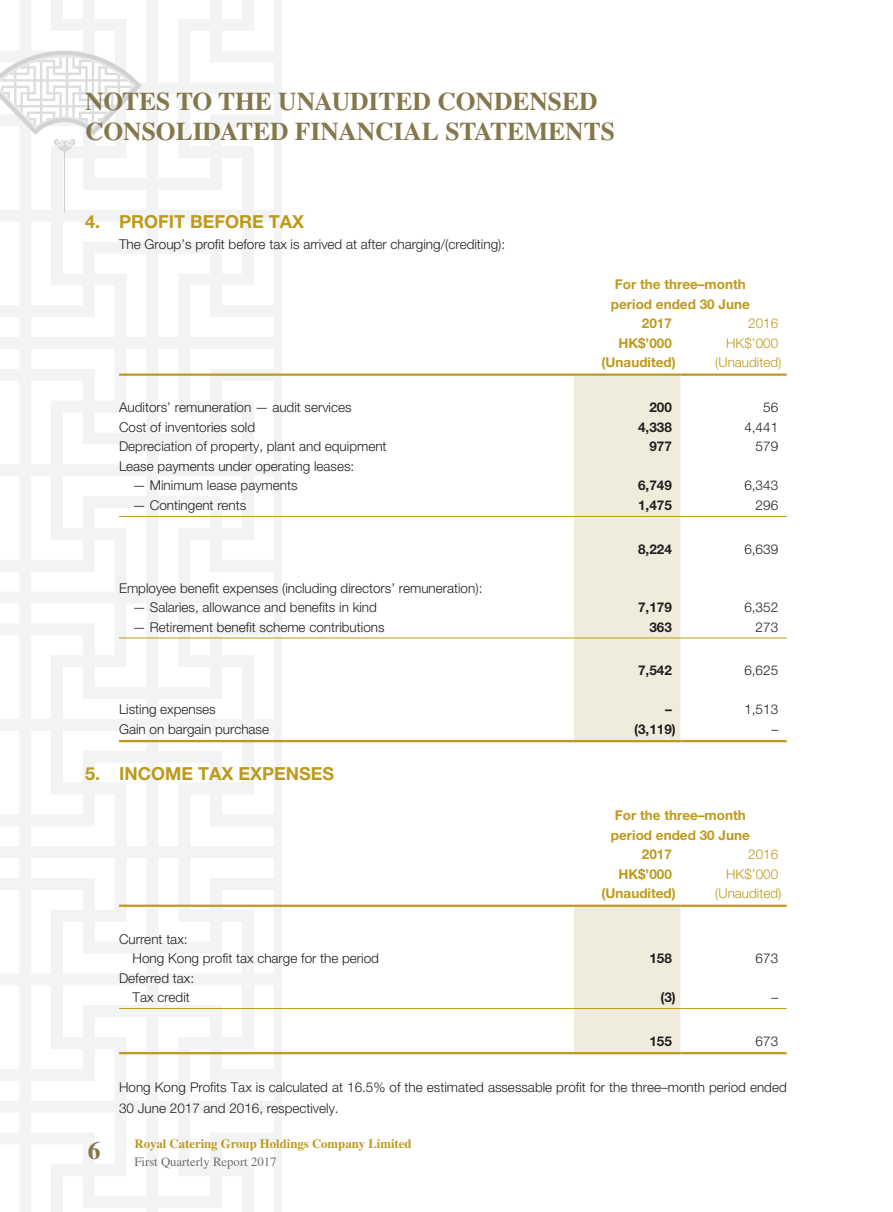
<style>
.page{position:relative;width:893px;height:1212px;background:#fff}
.page>*{position:absolute;margin:0;border:0;box-sizing:border-box;transform-origin:0 0}
.t1{font:700 25.5px/30px "Times LT Std";color:#83774b}
.t2{font:700 18px "Helvetica Neue LT Std";color:#be9a1b}
.t3{font:300 13.5px/19.5px "Helvetica Neue LT Std";color:#231f20}
.t4{font:700 13.5px "Helvetica Neue LT Std";color:#be9a1b}
.t5{font:700 13.5px "Helvetica Neue LT Std";color:#231f20}
.t6{font:300 13.5px "Helvetica Neue LT Std";color:#be9a1b}
.t7{font:700 12.75px "Times LT Std";color:#be9a1b}
.t8{font:12.75px "Times LT Std";color:#6c6d70}
</style>
<div class="page">
<svg style="left:0;top:0;width:282px;height:1212px"></svg>
<svg style="left:0;top:51px;width:142px;height:101px"></svg>
<hr style="left:64px;top:150px;width:1px;height:63px;background:#d1d2d4">
<div style="left:574px;top:376px;width:106px;height:364px;background:#f0ecdb"></div>
<hr style="left:119px;top:373px;width:455px;height:3px;background:#be9a1b">
<hr style="left:574px;top:373px;width:106px;height:3px;background:#be9a1b">
<hr style="left:680px;top:373px;width:107px;height:3px;background:#be9a1b">
<hr style="left:119px;top:516px;width:455px;height:1px;background:#be9a1b">
<hr style="left:574px;top:516px;width:106px;height:1px;background:#be9a1b">
<hr style="left:680px;top:516px;width:107px;height:1px;background:#be9a1b">
<hr style="left:119px;top:638px;width:455px;height:1px;background:#be9a1b">
<hr style="left:574px;top:638px;width:106px;height:1px;background:#be9a1b">
<hr style="left:680px;top:638px;width:107px;height:1px;background:#be9a1b">
<hr style="left:119px;top:740px;width:455px;height:2px;background:#be9a1b">
<hr style="left:574px;top:740px;width:106px;height:2px;background:#be9a1b">
<hr style="left:680px;top:740px;width:107px;height:2px;background:#be9a1b">
<div style="left:574px;top:907px;width:106px;height:145px;background:#f0ecdb"></div>
<hr style="left:119px;top:904px;width:455px;height:3px;background:#be9a1b">
<hr style="left:574px;top:904px;width:106px;height:3px;background:#be9a1b">
<hr style="left:680px;top:904px;width:107px;height:3px;background:#be9a1b">
<hr style="left:119px;top:1008px;width:455px;height:1px;background:#be9a1b">
<hr style="left:574px;top:1008px;width:106px;height:1px;background:#be9a1b">
<hr style="left:680px;top:1008px;width:107px;height:1px;background:#be9a1b">
<hr style="left:119px;top:1052px;width:455px;height:2px;background:#be9a1b">
<hr style="left:574px;top:1052px;width:106px;height:2px;background:#be9a1b">
<hr style="left:680px;top:1052px;width:107px;height:2px;background:#be9a1b">
<h1 class="t1" style="left:85px;top:86px;width:531px">NOTES TO THE UNAUDITED CONDENSED<br>CONSOLIDATED FINANCIAL STATEMENTS</h1>
<h2 class="t2" style="left:85px;top:210px;width:221px">4. PROFIT BEFORE TAX</h2>
<p class="t3" style="left:119px;top:234px;width:388px">The Group’s profit before tax is arrived at after charging/(crediting):</p>
<p class="t4" style="left:615px;top:276px;width:133px">For the three–month</p>
<p class="t4" style="left:611px;top:295px;width:140px">period ended 30 June</p>
<p class="t4" style="left:642px;top:315px;width:32px">2017</p>
<p class="t6" style="left:748px;top:315px;width:32px">2016</p>
<p class="t4" style="left:618px;top:334px;width:55px">HK$’000</p>
<p class="t6" style="left:726px;top:334px;width:54px">HK$’000</p>
<p class="t4" style="left:602px;top:354px;width:76px">(Unaudited)</p>
<p class="t6" style="left:715px;top:354px;width:68px">(Unaudited)</p>
<p class="t3" style="left:119px;top:398px;width:234px">Auditors’ remuneration — audit services</p>
<p class="t5" style="left:649px;top:399px;width:24px">200</p>
<p class="t3" style="left:763px;top:398px;width:17px">56</p>
<p class="t3" style="left:119px;top:417px;width:138px">Cost of inventories sold</p>
<p class="t5" style="left:638px;top:419px;width:35px">4,338</p>
<p class="t3" style="left:744px;top:417px;width:35px">4,441</p>
<p class="t3" style="left:119px;top:437px;width:269px">Depreciation of property, plant and equipment</p>
<p class="t5" style="left:649px;top:438px;width:24px">977</p>
<p class="t3" style="left:756px;top:437px;width:24px">579</p>
<p class="t3" style="left:119px;top:456px;width:237px">Lease payments under operating leases:</p>
<p class="t3" style="left:133px;top:476px;width:166px">— Minimum lease payments</p>
<p class="t5" style="left:638px;top:477px;width:35px">6,749</p>
<p class="t3" style="left:744px;top:476px;width:35px">6,343</p>
<p class="t3" style="left:133px;top:495px;width:115px">— Contingent rents</p>
<p class="t5" style="left:638px;top:497px;width:35px">1,475</p>
<p class="t3" style="left:756px;top:495px;width:24px">296</p>
<p class="t5" style="left:638px;top:540px;width:35px">8,224</p>
<p class="t3" style="left:744px;top:539px;width:35px">6,639</p>
<p class="t3" style="left:119px;top:578px;width:365px">Employee benefit expenses (including directors’ remuneration):</p>
<p class="t3" style="left:133px;top:597px;width:246px">— Salaries, allowance and benefits in kind</p>
<p class="t5" style="left:638px;top:599px;width:35px">7,179</p>
<p class="t3" style="left:744px;top:597px;width:35px">6,352</p>
<p class="t3" style="left:133px;top:617px;width:254px">— Retirement benefit scheme contributions</p>
<p class="t5" style="left:649px;top:618px;width:24px">363</p>
<p class="t3" style="left:756px;top:617px;width:24px">273</p>
<p class="t5" style="left:638px;top:662px;width:35px">7,542</p>
<p class="t3" style="left:744px;top:660px;width:35px">6,625</p>
<p class="t3" style="left:119px;top:699px;width:98px">Listing expenses</p>
<p class="t5" style="left:665px;top:701px;width:8px">–</p>
<p class="t3" style="left:744px;top:699px;width:35px">1,513</p>
<p class="t3" style="left:119px;top:719px;width:152px">Gain on bargain purchase</p>
<p class="t5" style="left:634px;top:720px;width:43px">(3,119)</p>
<p class="t3" style="left:771px;top:719px;width:8px">–</p>
<h2 class="t2" style="left:85px;top:762px;width:251px">5. INCOME TAX EXPENSES</h2>
<p class="t4" style="left:615px;top:807px;width:133px">For the three–month</p>
<p class="t4" style="left:611px;top:826px;width:140px">period ended 30 June</p>
<p class="t4" style="left:642px;top:846px;width:32px">2017</p>
<p class="t6" style="left:748px;top:846px;width:32px">2016</p>
<p class="t4" style="left:618px;top:865px;width:55px">HK$’000</p>
<p class="t6" style="left:726px;top:865px;width:54px">HK$’000</p>
<p class="t4" style="left:602px;top:885px;width:76px">(Unaudited)</p>
<p class="t6" style="left:715px;top:885px;width:68px">(Unaudited)</p>
<p class="t3" style="left:133px;top:929px;width:248px;text-indent:-14px">Current tax:<br>Hong Kong profit tax charge for the period</p>
<p class="t5" style="left:649px;top:950px;width:24px">158</p>
<p class="t3" style="left:756px;top:948px;width:24px">673</p>
<h1 class="t1" style="left:88px;top:1134px;width:14px">6</h1>
<p class="t3" style="left:133px;top:968px;width:63px;text-indent:-14px">Deferred tax:<br>Tax credit</p>
<p class="t5" style="left:660px;top:989px;width:17px">(3)</p>
<p class="t3" style="left:771px;top:987px;width:8px">–</p>
<p class="t5" style="left:649px;top:1032px;width:24px">155</p>
<p class="t3" style="left:756px;top:1031px;width:24px">673</p>
<p class="t3" style="left:119px;top:1076px;width:669px;line-height:21px">Hong Kong Profits Tax is calculated at 16.5% of the estimated assessable profit for the three–month period ended<br>30 June 2017 and 2016, respectively.</p>
<p class="t7" style="left:134px;top:1136px;width:279px">Royal Catering Group Holdings Company Limited</p>
<p class="t8" style="left:134px;top:1155px;width:144px">First Quarterly Report 2017</p>
</div>
